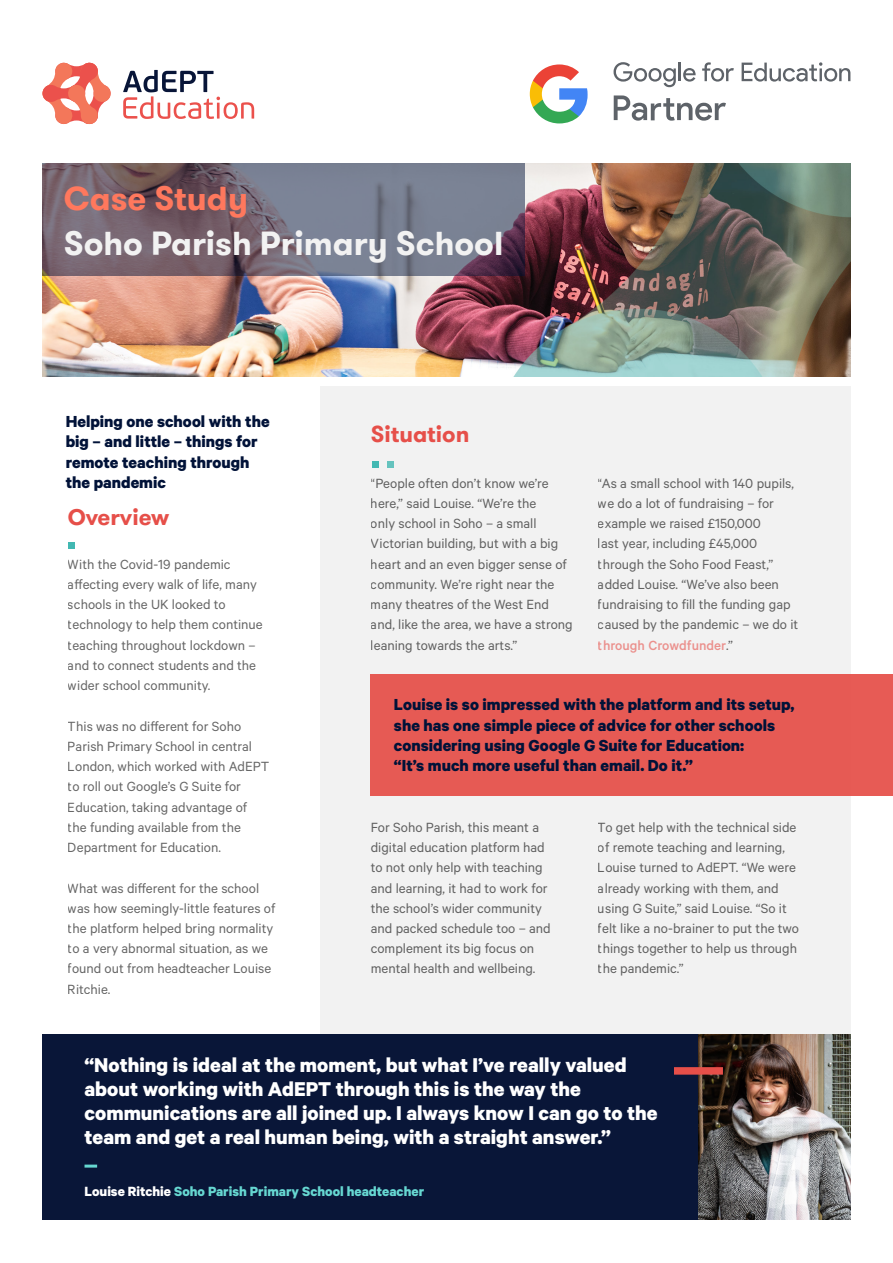
<style>
.page{position:relative;width:893px;height:1263px;background:#fff}
.page>*{position:absolute;margin:0;border:0;box-sizing:border-box;transform-origin:0 0}
.t1{font:700 33px "GT Walsheim Pro";color:#f2f2f2}
.t2{font:700 33px "GT Walsheim Pro";color:#ff785d}
.t3{font:700 22.5px/24px "Calibre";color:#fff}
.t4{font:700 22.5px "GT Walsheim Pro";color:#e64f49}
.t5{font:700 18px/20.2px "Calibre";color:#011238}
.t6{font:15px/20.2px "Calibre";color:#000}
.t7{font:700 15px "Calibre";color:#66d7d1}
.s1{font-weight:500;color:#e64f49}
.s2{color:#fff}
</style>
<div class="page">
<div style="left:320px;top:387px;width:530px;height:647px;background:#f2f2f2"></div>
<div style="left:371px;top:674px;width:522px;height:122px;background:#e65a54"></div>
<img style="left:43px;top:164px;width:807px;height:212px">
<div style="left:68px;top:542px;width:6px;height:7px;background:#42b8b2"></div>
<div style="left:372px;top:461px;width:7px;height:6px;background:#42b8b2"></div>
<svg style="left:388px;top:461px;width:6px;height:6px"></svg>
<div style="left:43px;top:1034px;width:656px;height:185px;background:#091638"></div>
<img style="left:698px;top:1034px;width:152px;height:185px">
<div style="left:674px;top:1067px;width:49px;height:8px;background:#e64f49"></div>
<svg style="left:85px;top:1164px;width:12px;height:3px"></svg>
<svg style="left:43px;top:164px;width:482px;height:112px;background:#736c7b"></svg>
<svg style="left:613px;top:62px;width:83px;height:25px"></svg>
<svg style="left:702px;top:62px;width:32px;height:20px"></svg>
<svg style="left:742px;top:62px;width:108px;height:20px"></svg>
<svg style="left:614px;top:95px;width:112px;height:26px"></svg>
<svg style="left:530px;top:64px;width:58px;height:59px"></svg>
<svg style="left:123px;top:70px;width:131px;height:49px"></svg>
<svg style="left:42px;top:62px;width:69px;height:63px"></svg>
<h1 class="t2" style="left:64px;top:177px;width:186px">Case Study</h1>
<h1 class="t1" style="left:64px;top:222px;width:441px">Soho Parish Primary School</h1>
<p class="t5" style="left:66px;top:411px;width:205px">Helping one school with the big – and little – things for remote teaching through the pandemic</p>
<h2 class="t4" style="left:68px;top:502px;width:103px">Overview</h2>
<p class="t6" style="left:68px;top:553px;width:196px">With the Covid-19 pandemic affecting every walk of life, many schools in the UK looked to technology to help them continue teaching throughout lockdown – and to connect students and the wider school community.</p>
<p class="t6" style="left:68px;top:715px;width:203px">This was no different for Soho<br>Parish Primary School in central<br>London, which worked with AdEPT to roll out Google’s G Suite for<br>Education, taking advantage of the funding available from the<br>Department for Education.</p>
<p class="t6" style="left:68px;top:877px;width:209px">What was different for the school was how seemingly-little features of the platform helped bring normality to a very abnormal situation, as we found out from headteacher Louise<br>Ritchie.</p>
<h2 class="t4" style="left:371px;top:420px;width:100px">Situation</h2>
<p class="t6" style="left:371px;top:472px;width:203px">“People often don’t know we’re here,” said Louise. “We’re the<br>only school in Soho – a small<br>Victorian building, but with a big heart and an even bigger sense of community. We’re right near the many theatres of the West End and, like the area, we have a strong leaning towards the arts.”</p>
<p class="t6" style="left:598px;top:472px;width:202px">“As a small school with 140 pupils, we do a lot of fundraising – for example we raised £150,000<br>last year, including £45,000 through the Soho Food Feast,” added Louise. “We’ve also been fundraising to fill the funding gap caused by the pandemic – we do it <span class="s1">through Crowdfunder</span>.”</p>
<p class="t5" style="left:394px;top:694px;width:402px">Louise is so impressed with the platform and its setup, she has one simple piece of advice for other schools considering using Google G Suite for Education:<br>“It’s much more useful than email. Do it.”</p>
<p class="t6" style="left:371px;top:816px;width:182px">For Soho Parish, this meant a digital education platform had to not only help with teaching and learning, it had to work for the school’s wider community and packed schedule too – and complement its big focus on mental health and wellbeing.</p>
<p class="t6" style="left:598px;top:816px;width:203px">To get help with the technical side of remote teaching and learning,<br>Louise turned to AdEPT. “We were already working with them, and using G Suite,” said Louise. “So it felt like a no-brainer to put the two things together to help us through the pandemic.”</p>
<h2 class="t3" style="left:85px;top:1052px;width:575px">“Nothing is ideal at the moment, but what I’ve really valued about working with AdEPT through this is the way the communications are all joined up. I always know I can go to the team and get a real human being, with a straight answer.”</h2>
<p class="t7" style="left:85px;top:1182px;width:341px"><span class="s2">Louise Ritchie</span> Soho Parish Primary School headteacher</p>
</div>
